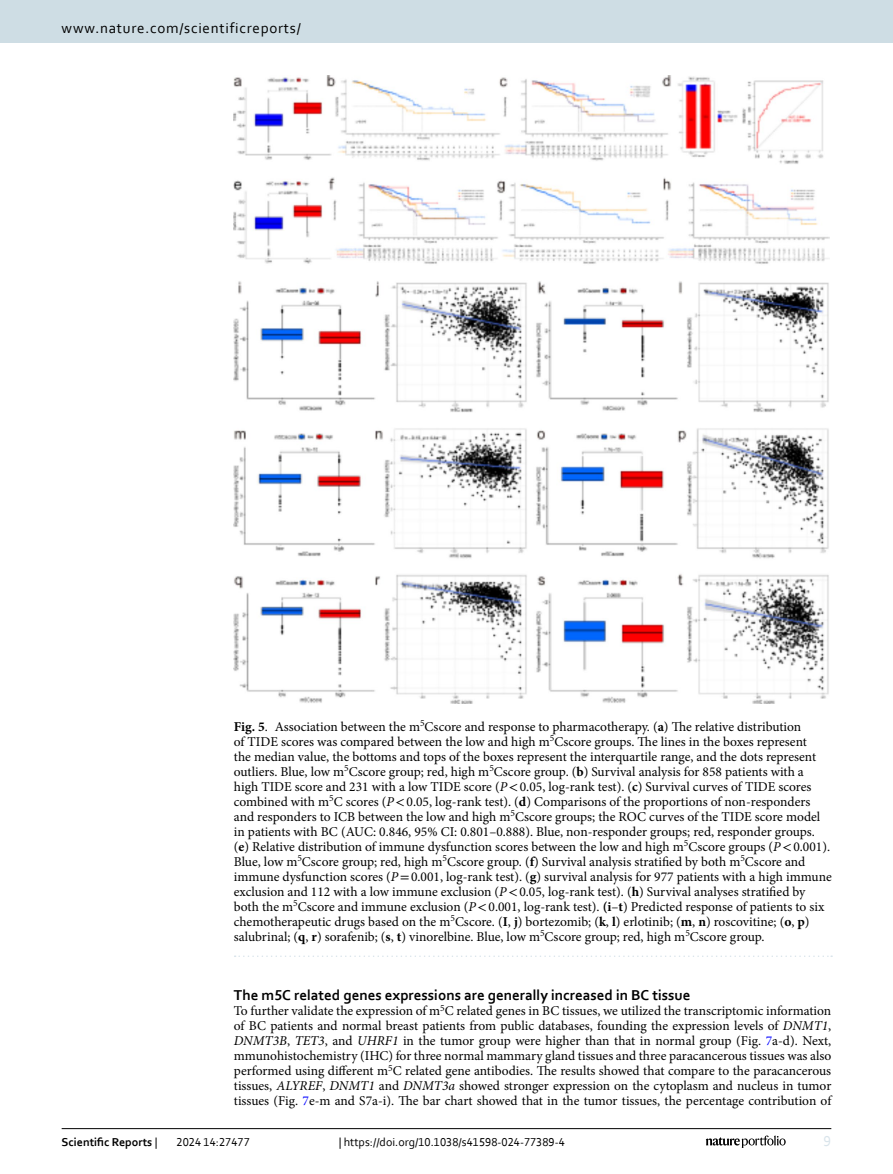
<style>
.page{position:relative;width:893px;height:1174px;background:#fff}
.page>*{position:absolute;margin:0;border:0;box-sizing:border-box;transform-origin:0 0}
.Head_2{font:700 15px "Corbel";color:#000}
.t1{font:15px "Corbel";letter-spacing:.05em;color:#000}
.t2{font:15px "Corbel";color:#d9e4eb}
.Figure_Caption{font:13.5px/15px "Minion Pro";color:#000}
.Body_Text{font:13.5px/15px "Minion Pro";letter-spacing:-.005em;color:#000;text-align:justify}
.t3{font:12px "Corbel";color:#000}
.t4{font:700 12px "Corbel";color:#000}
.s1{font-weight:700}
.s2{font-style:italic}
.s3{font-family:"STIX"}
.s4{color:#00f}
.s5{font-weight:400}
</style>
<div class="page">
<img style="left:234px;top:76px;width:595px;height:627px">
<svg style="left:235px;top:955px;width:597px;height:2px"></svg>
<hr style="left:62px;top:1128px;width:769px;height:1px;background:#000">
<svg style="left:706px;top:1135px;width:80px;height:12px"></svg>
<div style="left:0;top:0;width:893px;height:43px;background:#cedde4"></div>
<p class="t1" style="left:62px;top:18px;width:241px">www.nature.com/scientificreports/</p>
<p class="Figure_Caption" style="left:234px;top:719px;width:599px"><span class="s1">Fig. 5</span>. Association between the m<sup>5</sup>Cscore and response to pharmacotherapy. (<span class="s1">a</span>) The relative distribution<br>of TIDE scores was compared between the low and high m<sup>5</sup>Cscore groups. The lines in the boxes represent<br>the median value, the bottoms and tops of the boxes represent the interquartile range, and the dots represent outliers. Blue, low m<sup>5</sup>Cscore group; red, high m<sup>5</sup>Cscore group. (<span class="s1">b</span>) Survival analysis for 858 patients with a<br>high TIDE score and 231 with a low TIDE score (<span class="s2">P</span><span class="s3">&lt;</span>0.05, log-rank test). (<span class="s1">c</span>) Survival curves of TIDE scores combined with m<sup>5</sup>C scores (<span class="s2">P</span><span class="s3">&lt;</span>0.05, log-rank test). (<span class="s1">d</span>) Comparisons of the proportions of non-responders and responders to ICB between the low and high m<sup>5</sup>Cscore groups; the ROC curves of the TIDE score model in patients with BC (AUC: 0.846, 95% CI: 0.801–0.888). Blue, non-responder groups; red, responder groups. (<span class="s1">e</span>) Relative distribution of immune dysfunction scores between the low and high m<sup>5</sup>Cscore groups (<span class="s2">P</span><span class="s3">&lt;</span>0.001).<br>Blue, low m<sup>5</sup>Cscore group; red, high m<sup>5</sup>Cscore group. (<span class="s1">f</span>) Survival analysis stratified by both m<sup>5</sup>Cscore and immune dysfunction scores (<span class="s2">P</span><span class="s3">=</span>0.001, log-rank test). (<span class="s1">g</span>) survival analysis for 977 patients with a high immune exclusion and 112 with a low immune exclusion (<span class="s2">P</span><span class="s3">&lt;</span>0.05, log-rank test). (<span class="s1">h</span>) Survival analyses stratified by both the m<sup>5</sup>Cscore and immune exclusion (<span class="s2">P</span><span class="s3">&lt;</span>0.001, log-rank test). <span class="s1">(i</span>–<span class="s1">t</span>) Predicted response of patients to six chemotherapeutic drugs based on the m<sup>5</sup>Cscore. (<span class="s1">I</span>, <span class="s1">j</span>) bortezomib; (<span class="s1">k</span>, <span class="s1">l</span>) erlotinib; (<span class="s1">m</span>, <span class="s1">n</span>) roscovitine; (<span class="s1">o</span>, <span class="s1">p</span>) salubrinal; (<span class="s1">q</span>, <span class="s1">r</span>) sorafenib; (<span class="s1">s</span>, <span class="s1">t</span>) vinorelbine. Blue, low m<sup>5</sup>Cscore group; red, high m<sup>5</sup>Cscore group.</p>
<p class="Head_2" style="left:234px;top:986px;width:458px">The m5C related genes expressions are generally increased in BC tissue</p>
<p class="Body_Text" style="left:234px;top:1003px;width:599px">To further validate the expression of m<sup>5</sup>C related genes in BC tissues, we utilized the transcriptomic information of BC patients and normal breast patients from public databases, founding the expression levels of <span class="s2">DNMT1</span>, <span class="s2">DNMT3B</span>, <span class="s2">TET3</span>, and <span class="s2">UHRF1</span> in the tumor group were higher than that in normal group (Fig. <span class="s4">7</span>a-d). Next, mmunohistochemistry (IHC) for three normal mammary gland tissues and three paracancerous tissues was also performed using different m<sup>5</sup>C related gene antibodies. The results showed that compare to the paracancerous tissues, <span class="s2">ALYREF</span>, <span class="s2">DNMT1</span> and <span class="s2">DNMT3a</span> showed stronger expression on the cytoplasm and nucleus in tumor tissues (Fig. <span class="s4">7</span>e-m and S7a-i). The bar chart showed that in the tumor tissues, the percentage contribution of</p>
<p class="t4" style="left:62px;top:1134px;width:97px">Scientific Reports <span class="s5">|</span></p>
<p class="t3" style="left:177px;top:1134px;width:75px">2024 14:27477</p>
<p class="t3" style="left:339px;top:1134px;width:228px">| https://doi.org/10.1038/s41598-024-77389-4</p>
<p class="t2" style="left:824px;top:1132px;width:9px">9</p>
</div>
